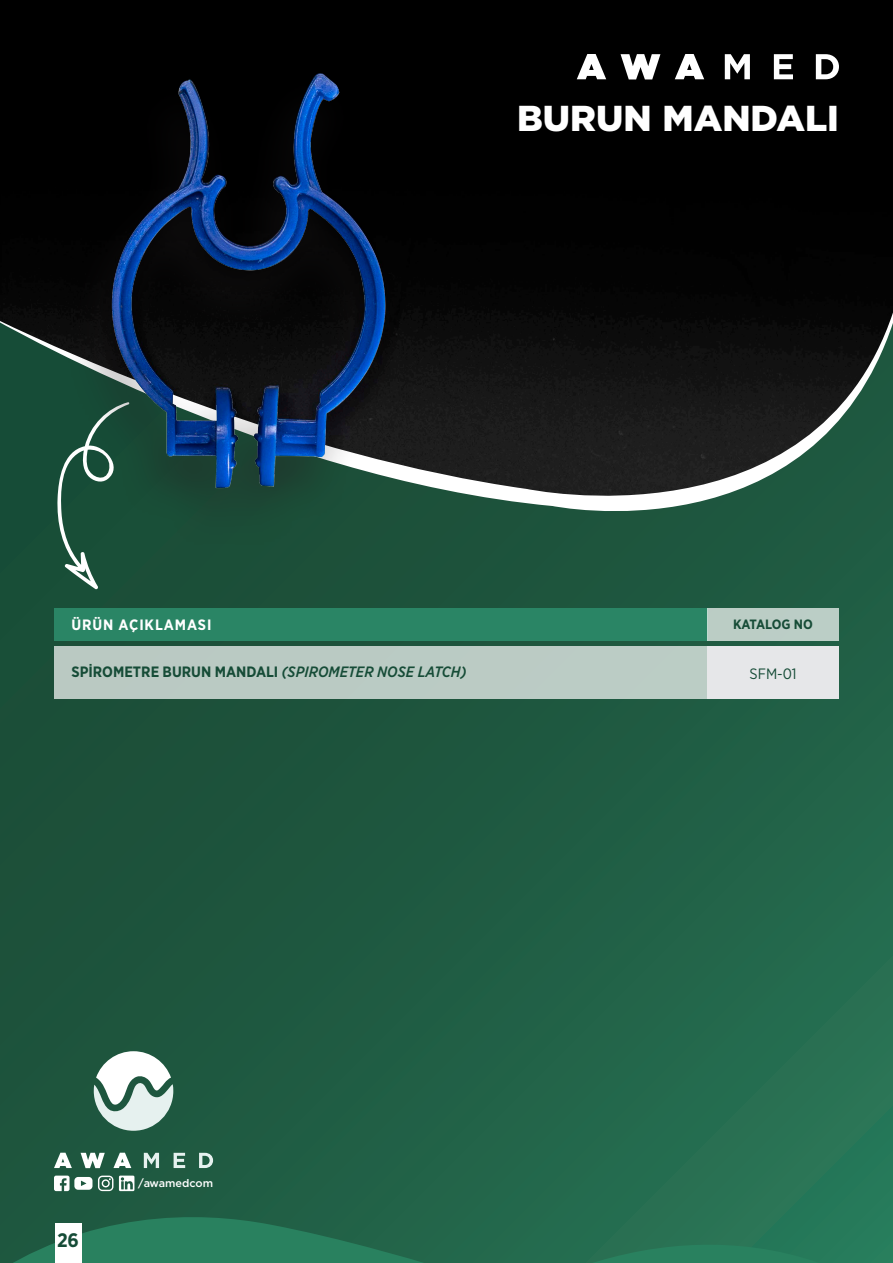
<style>
.page{position:relative;width:893px;height:1263px;background:#fff}
.page>*{position:absolute;margin:0;border:0;box-sizing:border-box;transform-origin:0 0}
.t1{font:900 36px "Gotham";color:#fff}
.t2{font:700 19.5px "Gotham Narrow";color:#164c37}
.t3{font:700 15px "Gotham Narrow";color:#164c37}
.t4{font:700 15px "Gotham Narrow";letter-spacing:.06em;color:#fff}
.t5{font:15px "Gotham Narrow";color:#164c37}
.t6{font:700 13.5px "Gotham Narrow";letter-spacing:-.02em;color:#164c37}
.t7{font:500 10.95px "Gotham";color:#fff}
.s1{font-weight:500;font-style:italic}
</style>
<div class="page">
<div style="left:0;top:290px;width:893px;height:973px;background:linear-gradient(to right,#1c4f39,#256c4f)"></div>
<svg style="left:0;top:1208px;width:494px;height:55px"></svg>
<svg style="left:534px;top:1237px;width:334px;height:26px"></svg>
<svg style="left:0;top:497px;width:892px;height:62px;fill:#1e553d"></svg>
<img style="left:0;top:0;width:892px;height:497px">
<svg style="left:577px;top:54px;width:29px;height:25px"></svg>
<svg style="left:621px;top:54px;width:39px;height:25px"></svg>
<svg style="left:675px;top:54px;width:29px;height:25px"></svg>
<svg style="left:725px;top:54px;width:25px;height:25px"></svg>
<svg style="left:774px;top:54px;width:19px;height:25px"></svg>
<svg style="left:816px;top:54px;width:23px;height:25px"></svg>
<svg style="left:57px;top:402px;width:73px;height:188px"></svg>
<svg style="left:892px;top:1208px;width:1px;height:55px"></svg>
<svg style="left:892px;top:0;width:1px;height:559px"></svg>
<div style="left:54px;top:647px;width:653px;height:52px;background:#bacbc4"></div>
<div style="left:54px;top:608px;width:653px;height:32px;background:#2a8565"></div>
<div style="left:707px;top:647px;width:132px;height:52px;background:#e6e7e9"></div>
<div style="left:707px;top:608px;width:132px;height:32px;background:#bbcdc5"></div>
<div style="left:64px;top:67px;width:347px;height:484px;background:#231f20;opacity:.48"></div>
<img style="left:83px;top:54px;width:363px;height:457px">
<div style="left:55px;top:1224px;width:26px;height:39px;background:#fff"></div>
<svg style="left:94px;top:1051px;width:79px;height:80px"></svg>
<svg style="left:54px;top:1153px;width:18px;height:15px"></svg>
<svg style="left:81px;top:1153px;width:24px;height:15px"></svg>
<svg style="left:113px;top:1153px;width:18px;height:15px"></svg>
<svg style="left:144px;top:1153px;width:15px;height:15px"></svg>
<svg style="left:174px;top:1153px;width:11px;height:15px"></svg>
<svg style="left:199px;top:1153px;width:14px;height:15px"></svg>
<svg style="left:119px;top:1175px;width:15px;height:16px"></svg>
<svg style="left:54px;top:1175px;width:38px;height:16px"></svg>
<svg style="left:98px;top:1175px;width:15px;height:16px"></svg>
<h1 class="t1" style="left:517px;top:94px;width:323px">BURUN MANDALI</h1>
<p class="t4" style="left:71px;top:615px;width:142px">ÜRÜN AÇIKLAMASI</p>
<p class="t3" style="left:71px;top:662px;width:396px">SPİROMETRE BURUN MANDALI <span class="s1">(SPIROMETER NOSE LATCH)</span></p>
<p class="t6" style="left:733px;top:616px;width:81px">KATALOG NO</p>
<p class="t5" style="left:749px;top:664px;width:49px">SFM-01</p>
<h2 class="t2" style="left:57px;top:1227px;width:23px">26</h2>
<p class="t7" style="left:138px;top:1176px;width:76px">/awamedcom</p>
</div>
